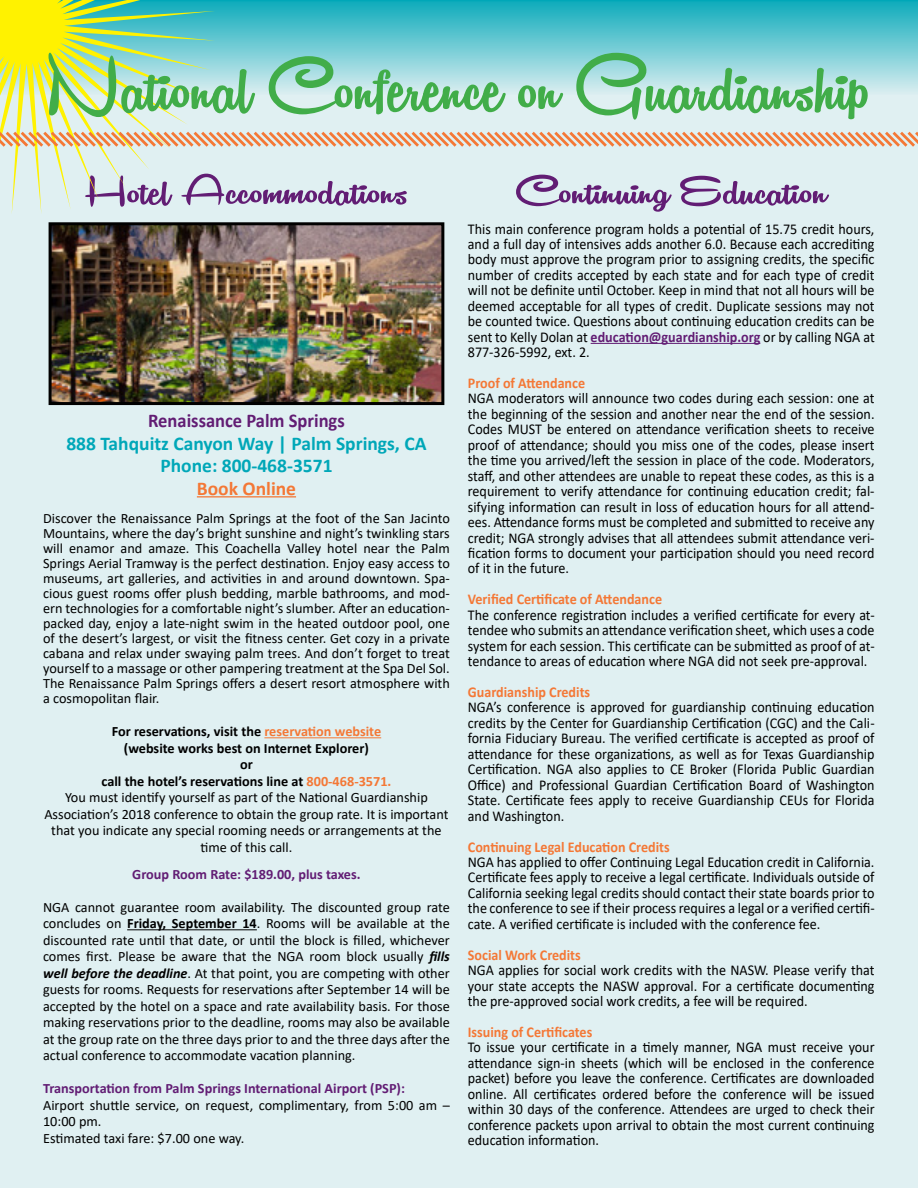
<style>
.page{position:relative;width:918px;height:1188px;background:#fff}
.page>*{position:absolute;margin:0;border:0;box-sizing:border-box;transform-origin:0 0}
.t1{font:88.5px "Remachine Script Personal Use";color:#41ad49}
.t2{font:48px "Remachine Script Personal Use";color:#621d74;scale:1.2 1}
.t3{font:700 19.5px/22.5px "Calibri";color:#00a7b8;text-align:center}
.t4{font:700 19.5px "Calibri";color:#621d74;scale:.95 1}
.t5{font:700 19.5px "Calibri";color:#f47836}
.t6{font:15px/15.5px "Calibri";color:#000;text-align:justify;scale:.94 1}
.t7{font:700 15px "Calibri";color:#f47836;scale:.94 1}
.t8{font:14.25px/16.5px "Calibri";color:#000;text-align:justify}
.t9{font:700 14.25px "Calibri";color:#621d74}
.s1{font-weight:700}
.s2{font-weight:700;color:#f47836}
.s3{font-weight:700;font-style:italic}
.s4{font-weight:700;color:#621d74}
</style>
<div class="page">
<div style="left:0;top:95px;width:918px;height:1093px;background:#e0f0f2"></div>
<hr style="left:197px;top:496px;width:99px;height:1px;background:#f47836">
<hr style="left:264px;top:737px;width:117px;height:1px;background:#f47836">
<hr style="left:127px;top:929px;width:130px;height:1px;background:#000">
<hr style="left:591px;top:343px;width:169px;height:1px;background:#621d74">
<img style="left:53px;top:226px;width:387px;height:175px">
<div style="left:49px;top:222px;width:395px;height:183px;border:3px solid #000"></div>
<div style="left:0;top:0;width:918px;height:95px;background:linear-gradient(to bottom,#0cabbb,#dceef0)"></div>
<svg style="left:0;top:0;width:215px;height:214px;background:#cae6b0"></svg>
<svg style="left:0;top:129px;width:918px;height:21px;background:#e6c8b0"></svg>
<h1 class="t1" style="left:48px;top:35px;width:823px">National Conference on Guardianship</h1>
<h2 class="t2" style="left:85px;top:163px;width:271px">Hotel Accommodations</h2>
<h2 class="t2" style="left:515px;top:163px;width:261px">Continuing Education</h2>
<h3 class="t4" style="left:148px;top:407px;width:209px">Renaissance Palm Springs</h3>
<h3 class="t3" style="left:66px;top:432px;width:362px">888 Tahquitz Canyon Way | Palm Springs, CA<br>Phone: 800-468-3571</h3>
<h3 class="t5" style="left:197px;top:474px;width:101px">Book Online</h3>
<p class="t8" style="left:43px;top:511px;width:408px;line-height:15px">Discover the Renaissance Palm Springs at the foot of the San Jacinto Mountains, where the day’s bright sunshine and night’s twinkling stars will enamor and amaze. This Coachella Valley hotel near the Palm Springs Aerial Tramway is the perfect destination. Enjoy easy access to museums, art galleries, and activities in and around downtown. Spa&shy;cious guest rooms offer plush bedding, marble bathrooms, and mod&shy;ern technologies for a comfortable night’s slumber. After an education&shy;packed day, enjoy a late-night swim in the heated outdoor pool, one of the desert’s largest, or visit the fitness center. Get cozy in a private cabana and relax under swaying palm trees. And don’t forget to treat yourself to a massage or other pampering treatment at the Spa Del Sol.<br>The Renaissance Palm Springs offers a desert resort atmosphere with a cosmopolitan flair.</p>
<p class="t8" style="left:44px;top:723px;width:406px;text-align:center"><span class="s1">For reservations, visit the</span> <span class="s2">reservation website<br></span><span class="s1">(website works best on Internet Explorer)<br>or<br>call the hotel’s reservations line at</span> <span class="s2">800-468-3571.<br></span>You must identify yourself as part of the National Guardianship Association’s 2018 conference to obtain the group rate. It is important that you indicate any special rooming needs or arrangements at the time of this call.</p>
<p class="t9" style="left:132px;top:864px;width:230px">Group Room Rate: $189.00, plus taxes.</p>
<p class="t8" style="left:43px;top:898px;width:408px">NGA cannot guarantee room availability. The discounted group rate concludes on <span class="s1">Friday, September 14</span>. Rooms will be available at the discounted rate until that date, or until the block is filled, whichever comes first. Please be aware that the NGA room block usually <span class="s3">fills well before the deadline</span>. At that point, you are competing with other guests for rooms. Requests for reservations after September 14 will be accepted by the hotel on a space and rate availability basis. For those making reservations prior to the deadline, rooms may also be available at the group rate on the three days prior to and the three days after the actual conference to accommodate vacation planning.</p>
<p class="t9" style="left:43px;top:1078px;width:363px">Transportation from Palm Springs International Airport (PSP):</p>
<p class="t8" style="left:43px;top:1096px;width:408px;text-align:left">Airport shuttle service, on request, complimentary, from 5:00 am –<br>10:00 pm.<br>Estimated taxi fare: $7.00 one way.</p>
<p class="t6" style="left:468px;top:220px;width:434px">This main conference program holds a potential of 15.75 credit hours, and a full day of intensives adds another 6.0. Because each accrediting body must approve the program prior to assigning credits, the specific number of credits accepted by each state and for each type of credit will not be definite until October. Keep in mind that not all hours will be deemed acceptable for all types of credit. Duplicate sessions may not be counted twice. Questions about continuing education credits can be sent to Kelly Dolan at <span class="s4">education@guardianship.org</span> or by calling NGA at 877-326-5992, ext. 2.</p>
<p class="t7" style="left:468px;top:372px;width:126px">Proof of Attendance</p>
<p class="t6" style="left:468px;top:390px;width:434px">NGA moderators will announce two codes during each session: one at the beginning of the session and another near the end of the session.<br>Codes MUST be entered on attendance verification sheets to receive proof of attendance; should you miss one of the codes, please insert the time you arrived/left the session in place of the code. Moderators, staff, and other attendees are unable to repeat these codes, as this is a requirement to verify attendance for continuing education credit; fal&shy;sifying information can result in loss of education hours for all attend&shy;ees. Attendance forms must be completed and submitted to receive any credit; NGA strongly advises that all attendees submit attendance veri&shy;fication forms to document your participation should you need record of it in the future.</p>
<p class="t7" style="left:468px;top:589px;width:208px">Verified Certificate of Attendance</p>
<p class="t6" style="left:468px;top:607px;width:434px">The conference registration includes a verified certificate for every at&shy;tendee who submits an attendance verification sheet, which uses a code system for each session. This certificate can be submitted as proof of at&shy;tendance to areas of education where NGA did not seek pre-approval.</p>
<p class="t7" style="left:468px;top:681px;width:132px">Guardianship Credits</p>
<p class="t6" style="left:468px;top:699px;width:434px">NGA’s conference is approved for guardianship continuing education credits by the Center for Guardianship Certification (CGC) and the Cali&shy;fornia Fiduciary Bureau. The verified certificate is accepted as proof of attendance for these organizations, as well as for Texas Guardianship Certification. NGA also applies to CE Broker (Florida Public Guardian Office) and Professional Guardian Certification Board of Washington State. Certificate fees apply to receive Guardianship CEUs for Florida and Washington.</p>
<p class="t7" style="left:468px;top:836px;width:216px">Continuing Legal Education Credits</p>
<p class="t6" style="left:468px;top:854px;width:434px">NGA has applied to offer Continuing Legal Education credit in California.<br>Certificate fees apply to receive a legal certificate. Individuals outside of California seeking legal credits should contact their state boards prior to the conference to see if their process requires a legal or a verified certifi&shy;cate. A verified certificate is included with the conference fee.</p>
<p class="t7" style="left:468px;top:944px;width:122px">Social Work Credits</p>
<p class="t6" style="left:468px;top:962px;width:434px">NGA applies for social work credits with the NASW. Please verify that your state accepts the NASW approval. For a certificate documenting the pre-approved social work credits, a fee will be required.</p>
<p class="t7" style="left:468px;top:1021px;width:134px">Issuing of Certificates</p>
<p class="t6" style="left:468px;top:1039px;width:434px">To issue your certificate in a timely manner, NGA must receive your attendance sign-in sheets (which will be enclosed in the conference packet) before you leave the conference. Certificates are downloaded online. All certificates ordered before the conference will be issued within 30 days of the conference. Attendees are urged to check their conference packets upon arrival to obtain the most current continuing education information.</p>
</div>
